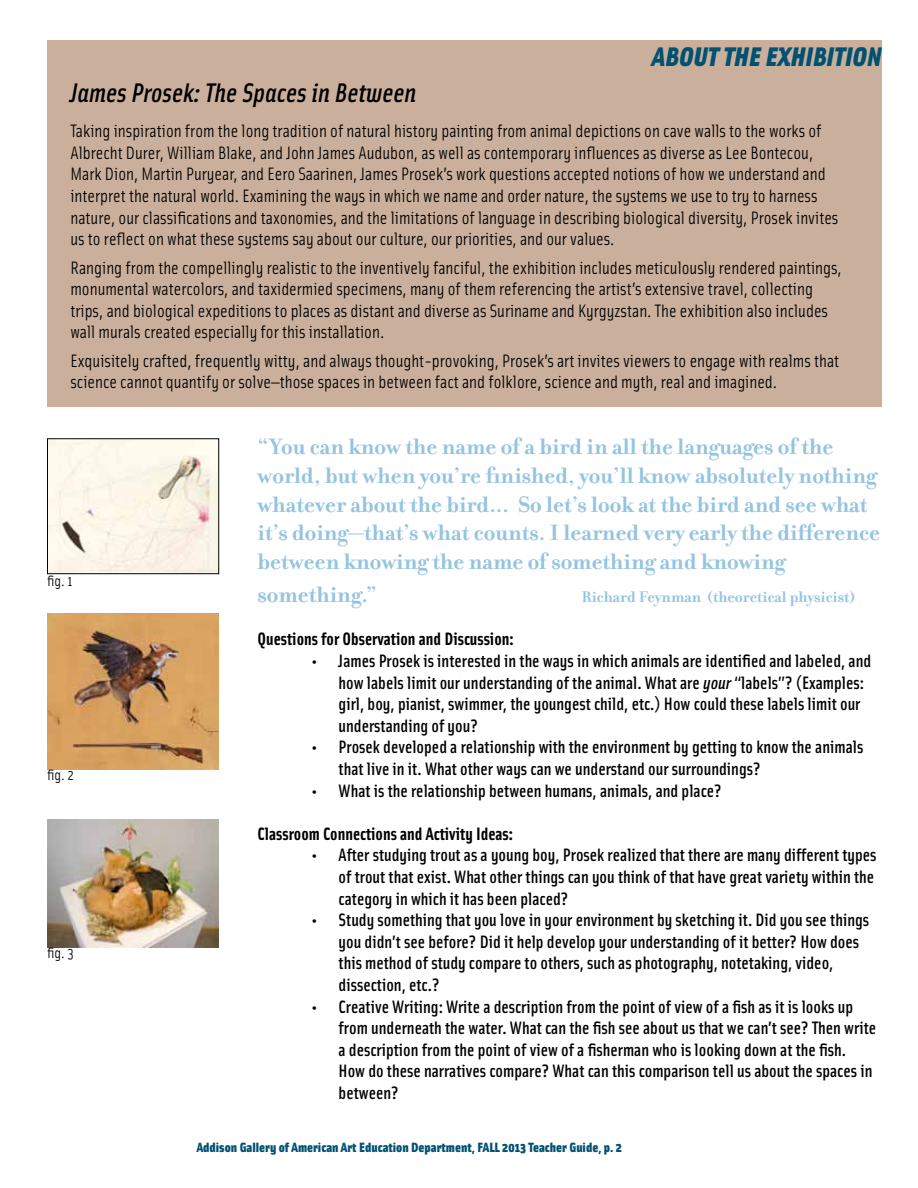
<style>
.page{position:relative;width:918px;height:1188px;background:#fff}
.page>*{position:absolute;margin:0;border:0;box-sizing:border-box;transform-origin:0 0}
.t1{font:italic 27px "Solex Medium Lining";color:#000}
.t2{font:italic 900 27px "Solex";color:#015172}
.t3{font:700 24px/28.8px "Filosofia";color:#95c4e1}
.t4{font:18px/21.6px "Solex";color:#000}
.t5{font:500 18px/21.6px "Solex";color:#000}
.t6{font:700 18px "Solex";color:#000}
.t7{font:700 16.5px "Filosofia";color:#95c4e1}
.t8{font:15px "Solex";color:#000}
.t9{font:900 13.5px "Solex";color:#015172}
.s1{font-style:italic}
</style>
<div class="page">
<img style="left:49px;top:441px;width:168px;height:131px">
<div style="left:47px;top:439px;width:172px;height:135px;border:1px solid #000"></div>
<img style="left:47px;top:614px;width:172px;height:156px">
<img style="left:47px;top:819px;width:172px;height:129px">
<div style="left:47px;top:41px;width:835px;height:366px;background:#cab09c"></div>
<h1 class="t2" style="left:652px;top:38px;width:231px">ABOUT THE EXHIBITION</h1>
<h1 class="t1" style="left:70px;top:75px;width:347px">James Prosek: The Spaces in Between</h1>
<p class="t4" style="left:70px;top:119px;width:769px">Taking inspiration from the long tradition of natural history painting from animal depictions on cave walls to the works of Albrecht Durer, William Blake, and John James Audubon, as well as contemporary influences as diverse as Lee Bontecou, Mark Dion, Martin Puryear, and Eero Saarinen, James Prosek’s work questions accepted notions of how we understand and interpret the natural world. Examining the ways in which we name and order nature, the systems we use to try to harness nature, our classifications and taxonomies, and the limitations of language in describing biological diversity, Prosek invites us to reflect on what these systems say about our culture, our priorities, and our values.</p>
<p class="t4" style="left:70px;top:256px;width:773px">Ranging from the compellingly realistic to the inventively fanciful, the exhibition includes meticulously rendered paintings, monumental watercolors, and taxidermied specimens, many of them referencing the artist’s extensive travel, collecting trips, and biological expeditions to places as distant and diverse as Suriname and Kyrgyzstan. The exhibition also includes wall murals created especially for this installation.</p>
<p class="t4" style="left:70px;top:349px;width:770px">Exquisitely crafted, frequently witty, and always thought-provoking, Prosek’s art invites viewers to engage with realms that science cannot quantify or solve—those spaces in between fact and folklore, science and myth, real and imagined.</p>
<p class="t8" style="left:47px;top:571px;width:27px">fig. 1</p>
<p class="t8" style="left:47px;top:765px;width:28px">fig. 2</p>
<p class="t8" style="left:47px;top:943px;width:28px">fig. 3</p>
<p class="t3" style="left:258px;top:432px;width:624px">“You can know the name of a bird in all the languages of the world, but when you’re finished, you’ll know absolutely nothing whatever about the bird... So let’s look at the bird and see what it’s doing—that’s what counts. I learned very early the difference between knowing the name of something and knowing</p>
<h2 class="t3" style="left:258px;top:580px;width:121px">something.”</h2>
<p class="t7" style="left:582px;top:587px;width:275px">Richard Feynman (theoretical physicist)</p>
<p class="t6" style="left:258px;top:627px;width:258px">Questions for Observation and Discussion:</p>
<p class="t5" style="left:339px;top:649px;width:534px;text-indent:-27px">• James Prosek is interested in the ways in which animals are identified and labeled, and how labels limit our understanding of the animal. What are <span class="s1">your</span> “labels”? (Examples: girl, boy, pianist, swimmer, the youngest child, etc.) How could these labels limit our understanding of you?</p>
<p class="t5" style="left:339px;top:736px;width:526px;text-indent:-27px">• Prosek developed a relationship with the environment by getting to know the animals that live in it. What other ways can we understand our surroundings?</p>
<p class="t5" style="left:312px;top:779px;width:412px">• What is the relationship between humans, animals, and place?</p>
<p class="t6" style="left:258px;top:822px;width:257px">Classroom Connections and Activity Ideas:</p>
<p class="t5" style="left:339px;top:844px;width:539px;text-indent:-27px">• After studying trout as a young boy, Prosek realized that there are many different types of trout that exist. What other things can you think of that have great variety within the category in which it has been placed?</p>
<p class="t5" style="left:339px;top:908px;width:532px;text-indent:-27px">• Study something that you love in your environment by sketching it. Did you see things you didn’t see before? Did it help develop your understanding of it better? How does this method of study compare to others, such as photography, notetaking, video, dissection, etc.?</p>
<p class="t5" style="left:339px;top:995px;width:539px;text-indent:-27px">• Creative Writing: Write a description from the point of view of a fish as it is looks up from underneath the water. What can the fish see about us that we can’t see? Then write a description from the point of view of a fisherman who is looking down at the fish.<br>How do these narratives compare? What can this comparison tell us about the spaces in between?</p>
<p class="t9" style="left:197px;top:1138px;width:427px">Addison Gallery of American Art Education Department, FALL 2013 Teacher Guide, p. 2</p>
</div>
